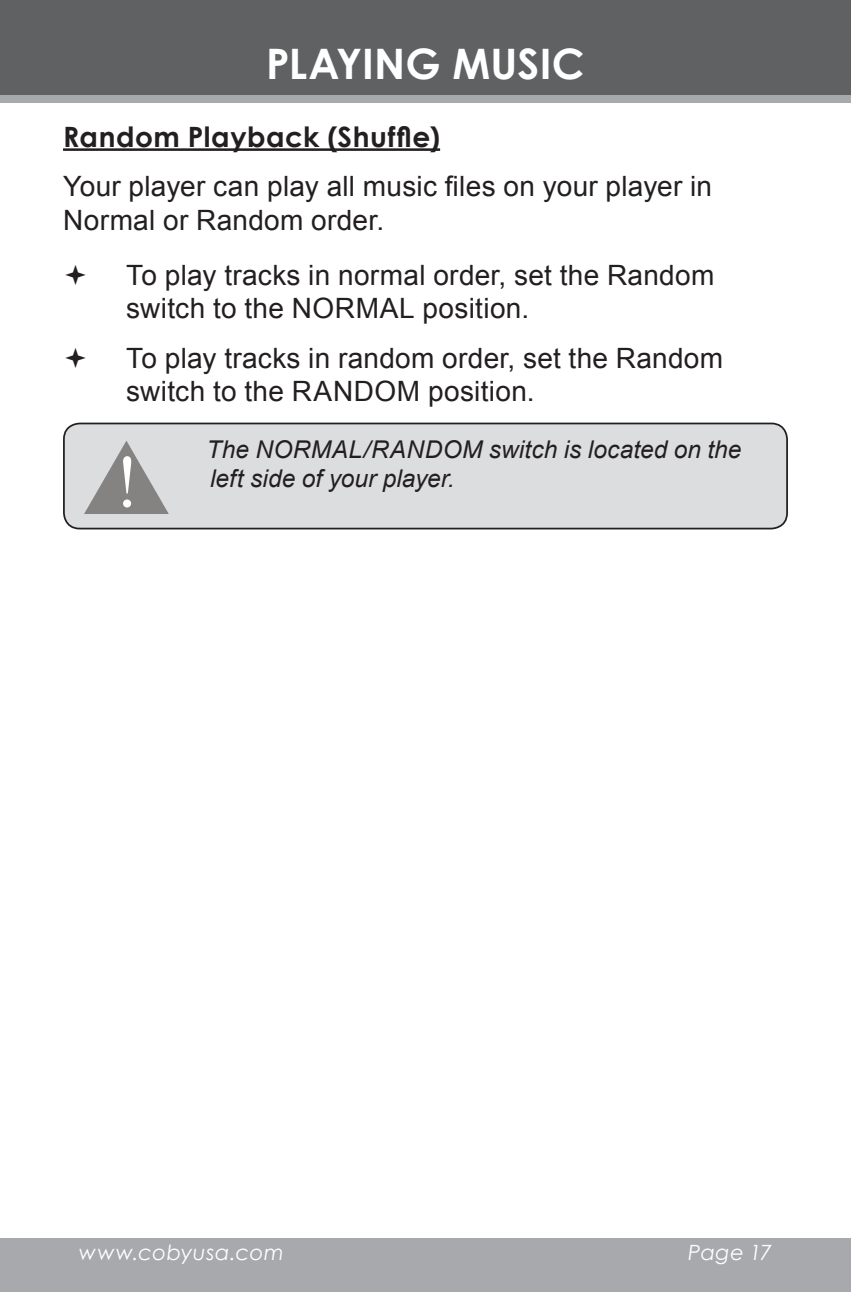
<style>
.page{position:relative;width:851px;height:1292px;background:#fff}
.page>*{position:absolute;margin:0;border:0;box-sizing:border-box;transform-origin:0 0}
.t1{font:700 42px "Century Gothic";letter-spacing:.005em;color:#fff}
.t2{font:28px/33.6px "Arial";letter-spacing:.01em;color:#231f20}
.t3{font:700 28px "Century Gothic";letter-spacing:.02em;color:#231f20}
.t4{font:italic 24.5px/29.4px "Arial";letter-spacing:.005em;color:#231f20}
.t5{font:italic 21px "Century Gothic";letter-spacing:.025em;color:#fff}
</style>
<div class="page">
<div style="left:0;top:1237px;width:850px;height:55px;background:#a8a9ad"></div>
<div style="left:0;top:94px;width:850px;height:9px;background:#a8a9ad"></div>
<div style="left:0;top:0;width:850px;height:94px;background:#5f6162"></div>
<hr style="left:63px;top:148px;width:377px;height:3px;background:#231f20">
<div style="left:64px;top:423px;width:723px;height:105px;background:#dcdddf;border-radius:16px"></div>
<svg style="left:84px;top:441px;width:85px;height:73px"></svg>
<div style="left:63px;top:422px;width:725px;height:107px;border:2px solid #231f20;border-radius:16px"></div>
<h1 class="t1" style="left:266px;top:32px;width:320px">PLAYING MUSIC</h1>
<p class="t3" style="left:63px;top:116px;width:378px">Random Playback (Shuffle)</p>
<p class="t2" style="left:63px;top:170px;width:650px">Your player can play all music files on your player in<br>Normal or Random order.</p>
<p class="t2" style="left:126px;top:258px;width:589px">To play tracks in normal order, set the Random switch to the NORMAL position.</p>
<p class="t2" style="left:126px;top:341px;width:598px">To play tracks in random order, set the Random switch to the RANDOM position.</p>
<p class="t4" style="left:206px;top:435px;width:536px">The NORMAL/RANDOM switch is located on the left side of your player.</p>
<p class="t5" style="left:79px;top:1238px;width:207px">www.cobyusa.com</p>
<p class="t5" style="left:688px;top:1238px;width:85px">Page 17</p>
</div>
